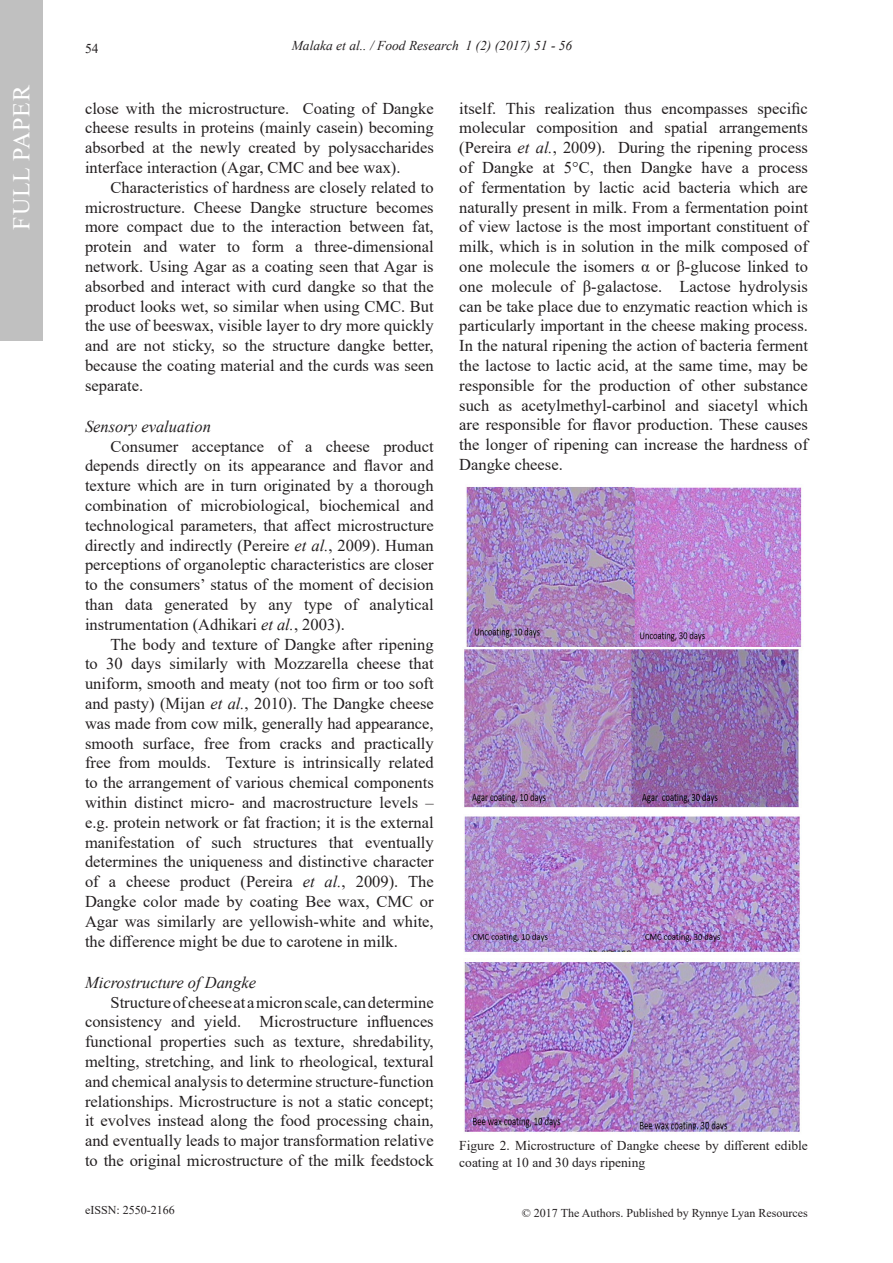
<style>
.page{position:relative;width:893px;height:1263px;background:#fff}
.page>*{position:absolute;margin:0;border:0;box-sizing:border-box;transform-origin:0 0}
.t1{font:24px "Times New Roman";letter-spacing:.035em;color:#fff}
.Body_Text{font:16.5px/19.8px "Times New Roman";color:#231f20;text-align:justify}
.Last_Paragraph{font:16.5px/19.8px "Times New Roman";color:#231f20;text-align:justify}
.Subtopic{font:italic 16.5px "Times New Roman";color:#231f20}
.Figure_Caption{font:13.5px/16.2px "Times New Roman";color:#231f20}
.t2{font:italic 13.5px "Times New Roman";color:#231f20}
.t3{font:12px "Times New Roman";color:#231f20}
.s1{font-style:italic}
</style>
<div class="page">
<div style="left:0;top:0;width:43px;height:340px;background:#c0c0c0"></div>
<img style="left:466px;top:487px;width:336px;height:160px">
<img style="left:464px;top:649px;width:335px;height:159px">
<img style="left:464px;top:816px;width:336px;height:136px">
<img style="left:464px;top:962px;width:336px;height:170px">
<h1 class="t1" style="left:5px;top:229px;width:146px;rotate:-90deg">FULL PAPER</h1>
<p class="Figure_Caption" style="left:85px;top:40px;width:15px">54</p>
<p class="t2" style="left:292px;top:36px;width:282px">Malaka et al.. / Food Research 1 (2) (2017) 51 - 56</p>
<p class="Body_Text" style="left:85px;top:98px;width:350px">close with the microstructure. Coating of Dangke cheese results in proteins (mainly casein) becoming absorbed at the newly created by polysaccharides interface interaction (Agar, CMC and bee wax).</p>
<p class="Last_Paragraph" style="left:85px;top:177px;width:350px;text-indent:26px">Characteristics of hardness are closely related to microstructure. Cheese Dangke structure becomes more compact due to the interaction between fat, protein and water to form a three-dimensional network. Using Agar as a coating seen that Agar is absorbed and interact with curd dangke so that the product looks wet, so similar when using CMC. But the use of beeswax, visible layer to dry more quickly and are not sticky, so the structure dangke better, because the coating material and the curds was seen separate.</p>
<p class="Subtopic" style="left:85px;top:415px;width:128px">Sensory evaluation</p>
<p class="Body_Text" style="left:85px;top:436px;width:350px;text-indent:26px">Consumer acceptance of a cheese product depends directly on its appearance and flavor and texture which are in turn originated by a thorough combination of microbiological, biochemical and technological parameters, that affect microstructure directly and indirectly (Pereire <span class="s1">et al.</span>, 2009). Human perceptions of organoleptic characteristics are closer to the consumers’ status of the moment of decision than data generated by any type of analytical instrumentation (Adhikari <span class="s1">et al.</span>, 2003).</p>
<p class="Last_Paragraph" style="left:85px;top:634px;width:350px;text-indent:26px">The body and texture of Dangke after ripening to 30 days similarly with Mozzarella cheese that uniform, smooth and meaty (not too firm or too soft and pasty) (Mijan <span class="s1">et al.</span>, 2010). The Dangke cheese was made from cow milk, generally had appearance, smooth surface, free from cracks and practically free from moulds. Texture is intrinsically related to the arrangement of various chemical components within distinct micro- and macrostructure levels – e.g. protein network or fat fraction; it is the external manifestation of such structures that eventually determines the uniqueness and distinctive character of a cheese product (Pereira <span class="s1">et al.</span>, 2009). The Dangke color made by coating Bee wax, CMC or Agar was similarly are yellowish-white and white, the difference might be due to carotene in milk.</p>
<p class="Subtopic" style="left:85px;top:971px;width:173px">Microstructure of Dangke</p>
<p class="Body_Text" style="left:85px;top:991px;width:350px;text-indent:26px">Structure of cheese at a micron scale, can determine consistency and yield. Microstructure influences functional properties such as texture, shredability, melting, stretching, and link to rheological, textural and chemical analysis to determine structure-function relationships. Microstructure is not a static concept; it evolves instead along the food processing chain, and eventually leads to major transformation relative to the original microstructure of the milk feedstock</p>
<p class="t3" style="left:85px;top:1201px;width:91px">eISSN: 2550-2166</p>
<p class="Body_Text" style="left:459px;top:98px;width:350px">itself. This realization thus encompasses specific molecular composition and spatial arrangements (Pereira <span class="s1">et al.</span>, 2009). During the ripening process of Dangke at 5°C, then Dangke have a process of fermentation by lactic acid bacteria which are naturally present in milk. From a fermentation point of view lactose is the most important constituent of milk, which is in solution in the milk composed of one molecule the isomers α or β-glucose linked to one molecule of β-galactose. Lactose hydrolysis can be take place due to enzymatic reaction which is particularly important in the cheese making process.<br>In the natural ripening the action of bacteria ferment the lactose to lactic acid, at the same time, may be responsible for the production of other substance such as acetylmethyl-carbinol and siacetyl which are responsible for flavor production. These causes the longer of ripening can increase the hardness of Dangke cheese.</p>
<p class="Figure_Caption" style="left:459px;top:1137px;width:350px">Figure 2. Microstructure of Dangke cheese by different edible coating at 10 and 30 days ripening</p>
<p class="t3" style="left:522px;top:1204px;width:288px">© 2017 The Authors. Published by Rynnye Lyan Resources</p>
</div>
